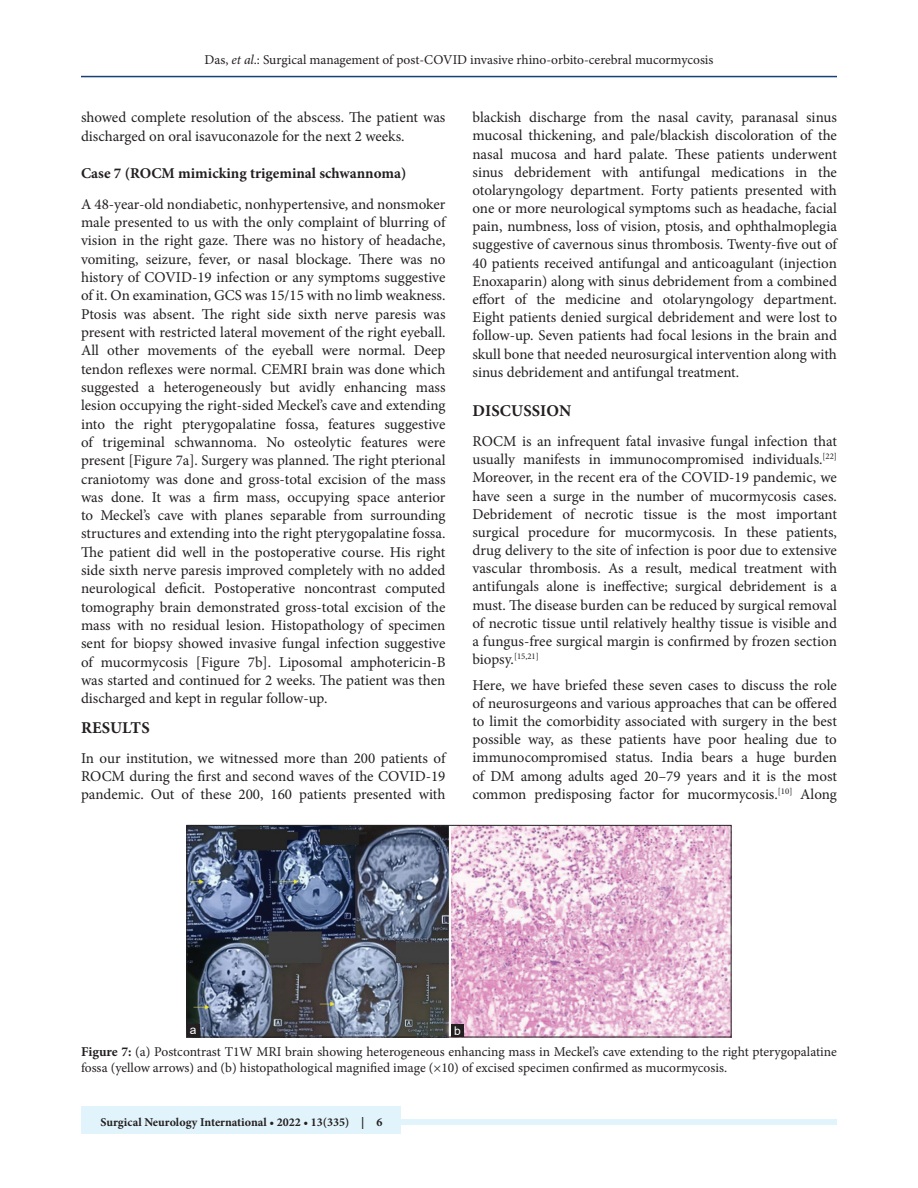
<style>
.page{position:relative;width:918px;height:1188px;background:#fff}
.page>*{position:absolute;margin:0;border:0;box-sizing:border-box;transform-origin:0 0}
.t1{font:700 16.5px "Minion Pro";letter-spacing:.01em;color:#231f20}
.TX{font:15px/18.1px "Minion Pro";color:#231f20;text-align:justify}
.t2{font:700 15px "Minion Pro";color:#231f20}
.FGC{font:13.5px/16.5px "Minion Pro";letter-spacing:-.005em;color:#231f20}
.t3{font:700 12px "Minion Pro";color:#231f20}
.LABEL{font:12px "Arial";color:#fff}
.s1{font-style:italic}
.s2{font-weight:700}
</style>
<div class="page">
<hr style="left:81px;top:76px;width:756px;height:1px;background:#164077">
<div style="left:81px;top:1119px;width:756px;height:6px;background:#e1f4fc"></div>
<div style="left:81px;top:1106px;width:319px;height:28px;background:#e1f4fc"></div>
<img style="left:189px;top:827px;width:540px;height:208px">
<div style="left:187px;top:825px;width:544px;height:212px;border:1px solid #231f20"></div>
<div style="left:451px;top:1024px;width:13px;height:13px;background:#231f20"></div>
<div style="left:187px;top:1024px;width:13px;height:13px;background:#231f20"></div>
<p class="FGC" style="left:204px;top:51px;width:511px">Das, <span class="s1">et al</span>.: Surgical management of post-COVID invasive rhino-orbito-cerebral mucormycosis</p>
<p class="TX" style="left:81px;top:108px;width:366px">showed complete resolution of the abscess. The patient was discharged on oral isavuconazole for the next 2 weeks.</p>
<h2 class="t2" style="left:81px;top:163px;width:327px">Case 7 (ROCM mimicking trigeminal schwannoma)</h2>
<p class="TX" style="left:81px;top:195px;width:366px">A 48-year-old nondiabetic, nonhypertensive, and nonsmoker male presented to us with the only complaint of blurring of vision in the right gaze. There was no history of headache, vomiting, seizure, fever, or nasal blockage. There was no history of COVID-19 infection or any symptoms suggestive of it. On examination, GCS was 15/15 with no limb weakness.<br>Ptosis was absent. The right side sixth nerve paresis was present with restricted lateral movement of the right eyeball.<br>All other movements of the eyeball were normal. Deep tendon reflexes were normal. CEMRI brain was done which suggested a heterogeneously but avidly enhancing mass lesion occupying the right-sided Meckel’s cave and extending into the right pterygopalatine fossa, features suggestive of trigeminal schwannoma. No osteolytic features were present [Figure 7a]. Surgery was planned. The right pterional craniotomy was done and gross-total excision of the mass was done. It was a firm mass, occupying space anterior to Meckel’s cave with planes separable from surrounding structures and extending into the right pterygopalatine fossa.<br>The patient did well in the postoperative course. His right side sixth nerve paresis improved completely with no added neurological deficit. Postoperative noncontrast computed tomography brain demonstrated gross-total excision of the mass with no residual lesion. Histopathology of specimen sent for biopsy showed invasive fungal infection suggestive of mucormycosis [Figure 7b]. Liposomal amphotericin-B was started and continued for 2 weeks. The patient was then discharged and kept in regular follow-up.</p>
<h1 class="t1" style="left:81px;top:716px;width:70px">RESULTS</h1>
<p class="TX" style="left:81px;top:749px;width:366px">In our institution, we witnessed more than 200 patients of ROCM during the first and second waves of the COVID-19 pandemic. Out of these 200, 160 patients presented with</p>
<p class="TX" style="left:472px;top:108px;width:366px">blackish discharge from the nasal cavity, paranasal sinus mucosal thickening, and pale/blackish discoloration of the nasal mucosa and hard palate. These patients underwent sinus debridement with antifungal medications in the otolaryngology department. Forty patients presented with one or more neurological symptoms such as headache, facial pain, numbness, loss of vision, ptosis, and ophthalmoplegia suggestive of cavernous sinus thrombosis. Twenty-five out of 40 patients received antifungal and anticoagulant (injection Enoxaparin) along with sinus debridement from a combined effort of the medicine and otolaryngology department.<br>Eight patients denied surgical debridement and were lost to follow-up. Seven patients had focal lesions in the brain and skull bone that needed neurosurgical intervention along with sinus debridement and antifungal treatment.</p>
<h1 class="t1" style="left:473px;top:399px;width:100px">DISCUSSION</h1>
<p class="TX" style="left:472px;top:432px;width:366px">ROCM is an infrequent fatal invasive fungal infection that usually manifests in immunocompromised individuals.<sup>[22] </sup>Moreover, in the recent era of the COVID-19 pandemic, we have seen a surge in the number of mucormycosis cases.<br>Debridement of necrotic tissue is the most important surgical procedure for mucormycosis. In these patients, drug delivery to the site of infection is poor due to extensive vascular thrombosis. As a result, medical treatment with antifungals alone is ineffective; surgical debridement is a must. The disease burden can be reduced by surgical removal of necrotic tissue until relatively healthy tissue is visible and a fungus-free surgical margin is confirmed by frozen section biopsy.<sup>[15,21]</sup></p>
<p class="TX" style="left:472px;top:676px;width:366px">Here, we have briefed these seven cases to discuss the role of neurosurgeons and various approaches that can be offered to limit the comorbidity associated with surgery in the best possible way, as these patients have poor healing due to immunocompromised status. India bears a huge burden of DM among adults aged 20–79 years and it is the most common predisposing factor for mucormycosis.<sup>[10]</sup> Along</p>
<p class="LABEL" style="left:190px;top:1021px;width:8px">a</p>
<p class="LABEL" style="left:454px;top:1022px;width:8px">b</p>
<p class="FGC" style="left:81px;top:1043px;width:757px"><span class="s2">Figure 7:</span> (a) Postcontrast T1W MRI brain showing heterogeneous enhancing mass in Meckel’s cave extending to the right pterygopalatine fossa (yellow arrows) and (b) histopathological magnified image (×10) of excised specimen confirmed as mucormycosis.</p>
<p class="t3" style="left:100px;top:1113px;width:284px">Surgical Neurology International • 2022 • 13(335) | 6</p>
</div>
